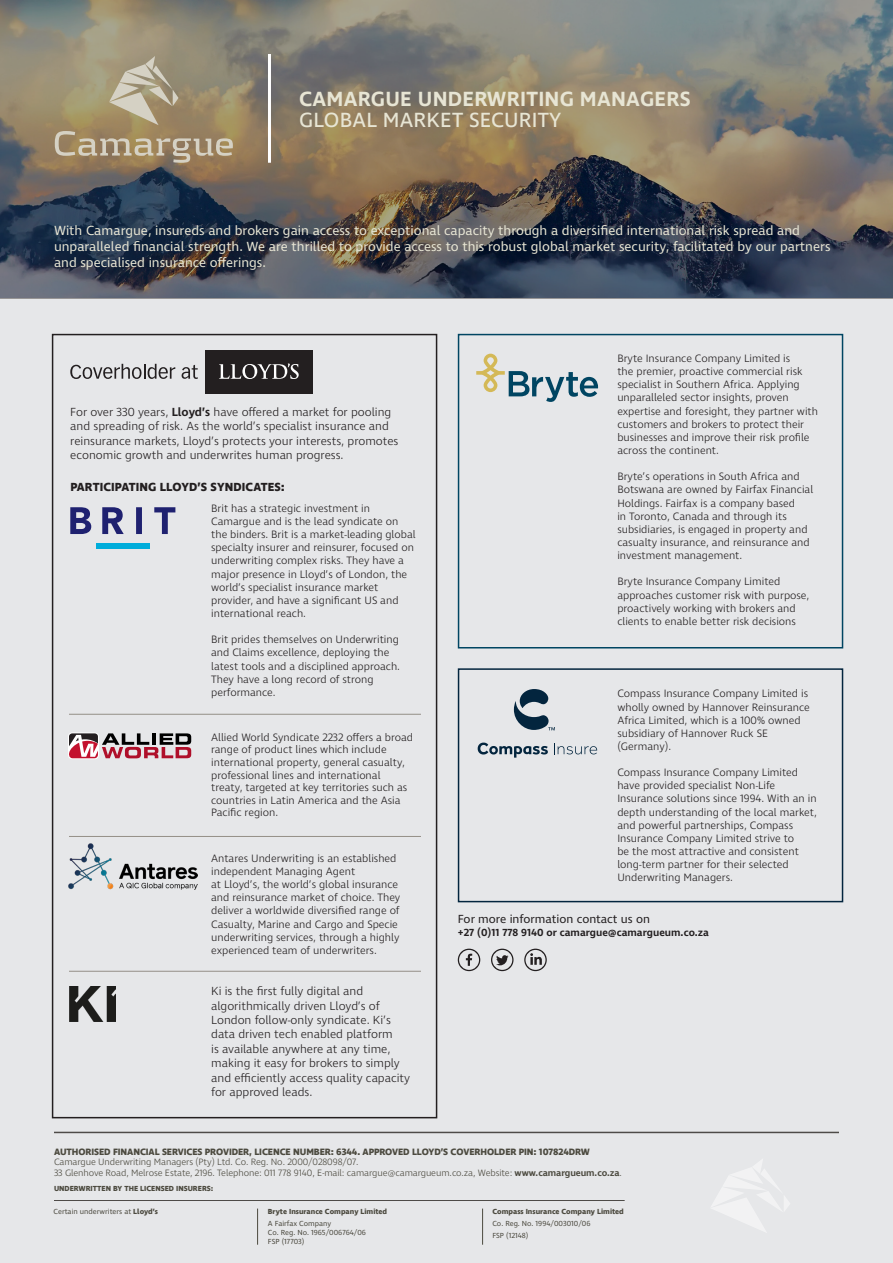
<style>
.page{position:relative;width:893px;height:1263px;background:#e6e7e9}
.page>*{position:absolute;margin:0;border:0;box-sizing:border-box;transform-origin:0 0}
.t1{font:600 21px "Ingra";letter-spacing:.01em;color:#e7e5d4}
.t2{font:21px "Ingra";letter-spacing:.01em;color:#e7e5d4}
.t3{font:13.5px/16.2px "Ingra";color:#e7e5d4}
.t4{font:300 12px/14.4px "Ingra";color:#231f20}
.t5{font:700 12px "Ingra";letter-spacing:.01em;color:#231f20}
.t6{font:12px "Ingra";color:#231f20}
.t7{font:300 10.95px/13.2px "Ingra";color:#231f20}
.t8{font:600 10.5px "Ingra";color:#231f20}
.t9{font:300 9.45px "Ingra";letter-spacing:-.01em;color:#4c4a3f}
.t10{font:700 9.45px "Ingra";letter-spacing:-.01em;color:#4c4a3f}
.t11{font:700 7.5px/12px "Ingra";color:#4c4a3f}
.t12{font:7.5px "Ingra";color:#4c4a3f}
.s1{font-weight:600}
.s2{font-weight:700}
.s3{font-weight:400}
</style>
<div class="page">
<svg style="left:0;top:0;width:893px;height:298px"></svg>
<hr style="left:69px;top:714px;width:352px;height:1px;background:#948f87">
<hr style="left:69px;top:836px;width:352px;height:1px;background:#948f87">
<hr style="left:69px;top:971px;width:352px;height:1px;background:#948f87">
<svg style="left:514px;top:689px;width:41px;height:41px"></svg>
<svg style="left:478px;top:742px;width:70px;height:16px"></svg>
<svg style="left:554px;top:743px;width:43px;height:11px"></svg>
<hr style="left:268px;top:54px;width:3px;height:109px;background:#fff">
<svg style="left:55px;top:131px;width:178px;height:32px"></svg>
<svg style="left:109px;top:56px;width:70px;height:69px"></svg>
<div style="left:52px;top:334px;width:385px;height:784px;border:2px solid #231f20"></div>
<div style="left:458px;top:334px;width:385px;height:314px;border:2px solid #004562"></div>
<div style="left:458px;top:668px;width:385px;height:234px;border:2px solid #03253e"></div>
<div style="left:205px;top:350px;width:108px;height:43px;background:#231f20"></div>
<svg style="left:219px;top:363px;width:80px;height:16px"></svg>
<svg style="left:70px;top:364px;width:105px;height:15px"></svg>
<svg style="left:182px;top:365px;width:16px;height:14px"></svg>
<hr style="left:54px;top:1132px;width:785px;height:1px;background:#4e4b48">
<hr style="left:54px;top:1200px;width:571px;height:1px;background:#4e4b48">
<hr style="left:257px;top:1208px;width:1px;height:37px;background:#4c4a3f">
<hr style="left:482px;top:1208px;width:1px;height:37px;background:#4c4a3f">
<svg style="left:711px;top:1159px;width:79px;height:73px"></svg>
<svg style="left:70px;top:507px;width:105px;height:27px"></svg>
<div style="left:96px;top:543px;width:54px;height:6px;background:#00addb"></div>
<svg style="left:458px;top:949px;width:22px;height:22px"></svg>
<svg style="left:491px;top:949px;width:22px;height:22px"></svg>
<svg style="left:524px;top:949px;width:23px;height:22px"></svg>
<svg style="left:68px;top:732px;width:31px;height:27px"></svg>
<svg style="left:69px;top:733px;width:122px;height:25px"></svg>
<img style="left:68px;top:844px;width:129px;height:46px">
<svg style="left:476px;top:354px;width:122px;height:48px"></svg>
<img style="left:69px;top:986px;width:47px;height:35px">
<p class="t1" style="left:299px;top:86px;width:393px">CAMARGUE UNDERWRITING MANAGERS</p>
<p class="t2" style="left:299px;top:107px;width:264px">GLOBAL MARKET SECURITY</p>
<p class="t3" style="left:54px;top:223px;width:778px">With Camargue, insureds and brokers gain access to exceptional capacity through a diversified international risk spread and unparalleled financial strength. We are thrilled to provide access to this robust global market security, facilitated by our partners and specialised insurance offerings.</p>
<p class="t4" style="left:70px;top:405px;width:330px">For over 330 years, <span class="s1">Lloyd’s</span> have offered a market for pooling and spreading of risk. As the world’s specialist insurance and reinsurance markets, Lloyd’s protects your interests, promotes economic growth and underwrites human progress.</p>
<p class="t5" style="left:70px;top:480px;width:216px">PARTICIPATING LLOYD’S SYNDICATES:</p>
<p class="t7" style="left:211px;top:502px;width:206px">Brit has a strategic investment in Camargue and is the lead syndicate on the binders. Brit is a market-leading global specialty insurer and reinsurer, focused on underwriting complex risks. They have a major presence in Lloyd’s of London, the world’s specialist insurance market</p>
<p class="t7" style="left:211px;top:594px;width:189px">provider, and have a significant US and international reach.</p>
<p class="t7" style="left:211px;top:633px;width:190px">Brit prides themselves on Underwriting and Claims excellence, deploying the latest tools and a disciplined approach.<br>They have a long record of strong performance.</p>
<p class="t7" style="left:211px;top:731px;width:203px;line-height:12.6px">Allied World Syndicate 2232 offers a broad range of product lines which include international property, general casualty, professional lines and international treaty, targeted at key territories such as countries in Latin America and the Asia Pacific region.</p>
<p class="t7" style="left:211px;top:852px;width:191px">Antares Underwriting is an established independent Managing Agent<br>at Lloyd’s, the world’s global insurance and reinsurance market of choice. They deliver a worldwide diversified range of Casualty, Marine and Cargo and Specie underwriting services, through a highly experienced team of underwriters.</p>
<p class="t4" style="left:211px;top:984px;width:201px">Ki is the first fully digital and algorithmically driven Lloyd’s of London follow-only syndicate. Ki’s data driven tech enabled platform<br>is available anywhere at any time, making it easy for brokers to simply and efficiently access quality capacity for approved leads.</p>
<p class="t7" style="left:617px;top:352px;width:202px">Bryte Insurance Company Limited is<br>the premier, proactive commercial risk specialist in Southern Africa. Applying unparalleled sector insights, proven expertise and foresight, they partner with customers and brokers to protect their businesses and improve their risk profile across the continent.</p>
<p class="t7" style="left:617px;top:470px;width:197px">Bryte’s operations in South Africa and Botswana are owned by Fairfax Financial Holdings. Fairfax is a company based<br>in Toronto, Canada and through its subsidiaries, is engaged in property and casualty insurance, and reinsurance and investment management.</p>
<p class="t7" style="left:617px;top:576px;width:194px">Bryte Insurance Company Limited approaches customer risk with purpose, proactively working with brokers and clients to enable better risk decisions</p>
<p class="t7" style="left:617px;top:688px;width:194px">Compass Insurance Company Limited is wholly owned by Hannover Reinsurance<br>Africa Limited, which is a 100% owned subsidiary of Hannover Ruck SE (Germany).</p>
<p class="t7" style="left:617px;top:766px;width:201px">Compass Insurance Company Limited have provided specialist Non-Life Insurance solutions since 1994. With an in depth understanding of the local market, and powerful partnerships, Compass Insurance Company Limited strive to<br>be the most attractive and consistent long-term partner for their selected Underwriting Managers.</p>
<p class="t6" style="left:458px;top:911px;width:194px">For more information contact us on</p>
<p class="t8" style="left:458px;top:925px;width:253px">+27 (0)11 778 9140 or camargue@camargueum.co.za</p>
<p class="t10" style="left:54px;top:1145px;width:537px">AUTHORISED FINANCIAL SERVICES PROVIDER, LICENCE NUMBER: 6344. APPROVED LLOYD’S COVERHOLDER PIN: 107824DRW</p>
<p class="t9" style="left:54px;top:1156px;width:306px">Camargue Underwriting Managers (Pty) Ltd. Co. Reg. No. 2000/028098/07.</p>
<p class="t9" style="left:54px;top:1166px;width:569px">33 Glenhove Road, Melrose Estate, 2196. Telephone: 011 778 9140, E-mail: camargue@camargueum.co.za, Website: <span class="s1">www.camargueum.co.za</span>.</p>
<p class="t11" style="left:54px;top:1183px;width:161px">UNDERWRITTEN BY THE LICENSED INSURERS:</p>
<p class="t12" style="left:54px;top:1207px;width:106px">Certain underwriters at <span class="s2">Lloyd’s</span></p>
<p class="t11" style="left:268px;top:1206px;width:121px">Bryte Insurance Company Limited</p>
<p class="t12" style="left:268px;top:1219px;width:65px">A Fairfax Company</p>
<p class="t12" style="left:268px;top:1228px;width:100px">Co. Reg. No. 1965/006764/06</p>
<p class="t12" style="left:268px;top:1237px;width:38px">FSP (17703)</p>
<p class="t11" style="left:492px;top:1206px;width:133px">Compass Insurance Company Limited<br><span class="s3">Co. Reg. No. 1994/003010/06</span></p>
<p class="t12" style="left:492px;top:1231px;width:38px">FSP (12148)</p>
</div>
